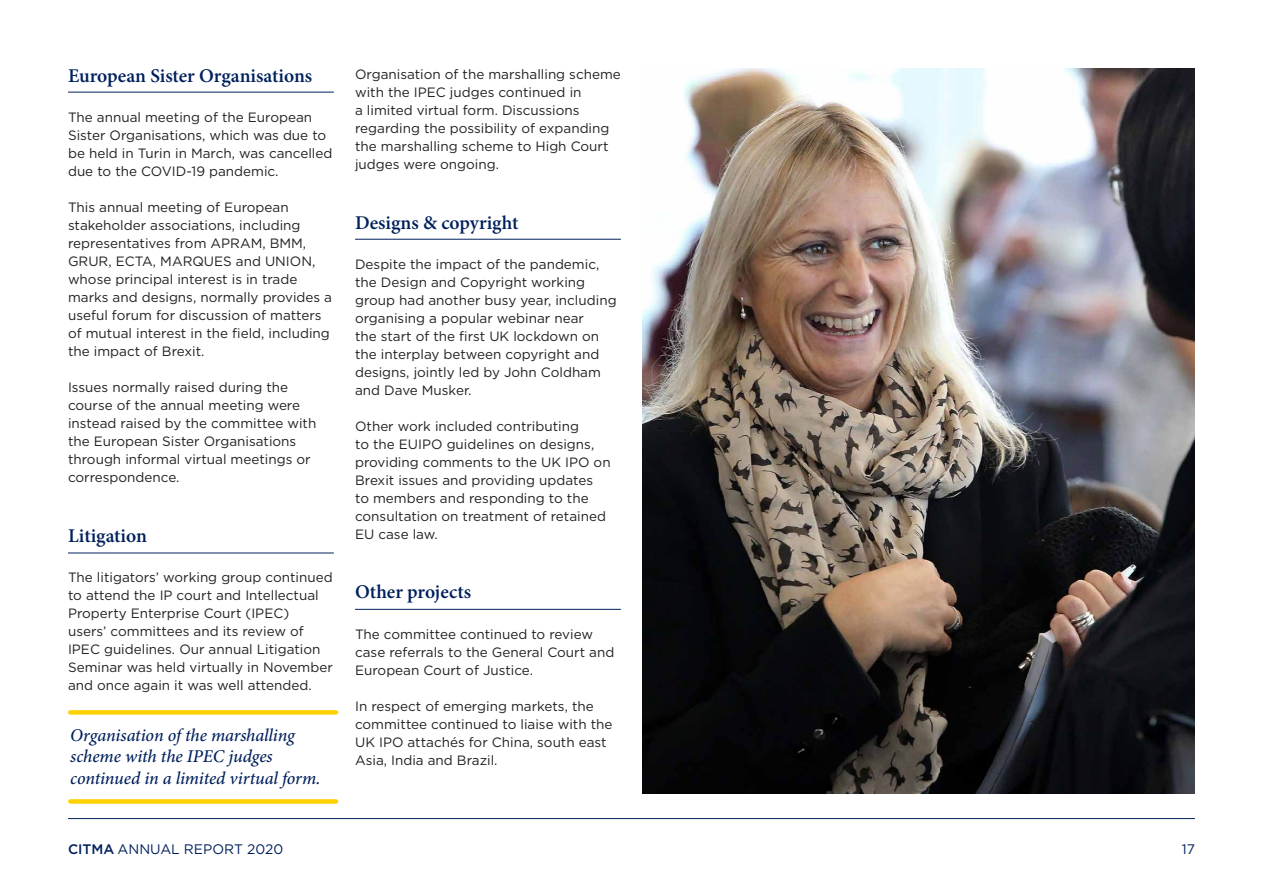
<style>
.page{position:relative;width:1263px;height:893px;background:#fff}
.page>*{position:absolute;margin:0;border:0;box-sizing:border-box;transform-origin:0 0}
.t1{font:600 19.5px "Minion Pro";color:#00205c}
.t2{font:italic 500 18px/21.6px "Minion Pro";letter-spacing:-.01em;color:#00205c}
.t3{font:13.8px "Gotham";color:#00205c}
.t4{font:13.5px/18px "Gotham";color:#231f20}
.s1{font-weight:500}
</style>
<div class="page">
<hr style="left:68px;top:818px;width:1127px;height:1px;background:#00205c">
<hr style="left:68px;top:92px;width:266px;height:1px;background:#00205c">
<hr style="left:68px;top:553px;width:266px;height:1px;background:#00205c">
<hr style="left:355px;top:239px;width:266px;height:1px;background:#00205c">
<div style="left:70px;top:799px;width:266px;height:5px;background:#ffd100"></div>
<div style="left:70px;top:710px;width:266px;height:5px;background:#ffd100"></div>
<img style="left:642px;top:68px;width:553px;height:725px">
<hr style="left:355px;top:609px;width:266px;height:1px;background:#00205c">
<h1 class="t1" style="left:68px;top:62px;width:246px">European Sister Organisations</h1>
<p class="t4" style="left:68px;top:108px;width:266px">The annual meeting of the European Sister Organisations, which was due to be held in Turin in March, was cancelled due to the COVID-19 pandemic.</p>
<p class="t4" style="left:68px;top:198px;width:266px">This annual meeting of European stakeholder associations, including representatives from APRAM, BMM, GRUR, ECTA, MARQUES and UNION, whose principal interest is in trade marks and designs, normally provides a useful forum for discussion of matters of mutual interest in the field, including the impact of Brexit.</p>
<p class="t4" style="left:68px;top:378px;width:250px">Issues normally raised during the course of the annual meeting were instead raised by the committee with the European Sister Organisations through informal virtual meetings or correspondence.</p>
<h1 class="t1" style="left:68px;top:522px;width:81px">Litigation</h1>
<p class="t4" style="left:68px;top:568px;width:266px">The litigators’ working group continued to attend the IP court and Intellectual Property Enterprise Court (IPEC)<br>users’ committees and its review of IPEC guidelines. Our annual Litigation Seminar was held virtually in November and once again it was well attended.</p>
<h2 class="t2" style="left:70px;top:724px;width:252px">Organisation of the marshalling scheme with the IPEC judges continued in a limited virtual form.</h2>
<p class="t4" style="left:355px;top:65px;width:267px">Organisation of the marshalling scheme with the IPEC judges continued in<br>a limited virtual form. Discussions regarding the possibility of expanding the marshalling scheme to High Court judges were ongoing.</p>
<h1 class="t1" style="left:355px;top:209px;width:165px">Designs &amp; copyright</h1>
<p class="t4" style="left:355px;top:255px;width:263px">Despite the impact of the pandemic, the Design and Copyright working group had another busy year, including organising a popular webinar near<br>the start of the first UK lockdown on the interplay between copyright and designs, jointly led by John Coldham and Dave Musker.</p>
<p class="t4" style="left:355px;top:417px;width:257px">Other work included contributing<br>to the EUIPO guidelines on designs, providing comments to the UK IPO on<br>Brexit issues and providing updates<br>to members and responding to the consultation on treatment of retained<br>EU case law.</p>
<h1 class="t1" style="left:355px;top:579px;width:118px">Other projects</h1>
<p class="t4" style="left:355px;top:625px;width:261px">The committee continued to review case referrals to the General Court and<br>European Court of Justice.</p>
<p class="t4" style="left:355px;top:697px;width:259px">In respect of emerging markets, the committee continued to liaise with the UK IPO attachés for China, south east Asia, India and Brazil.</p>
<p class="t3" style="left:68px;top:841px;width:217px"><span class="s1">CITMA</span> ANNUAL REPORT 2020</p>
<p class="t3" style="left:1182px;top:841px;width:15px">17</p>
</div>
